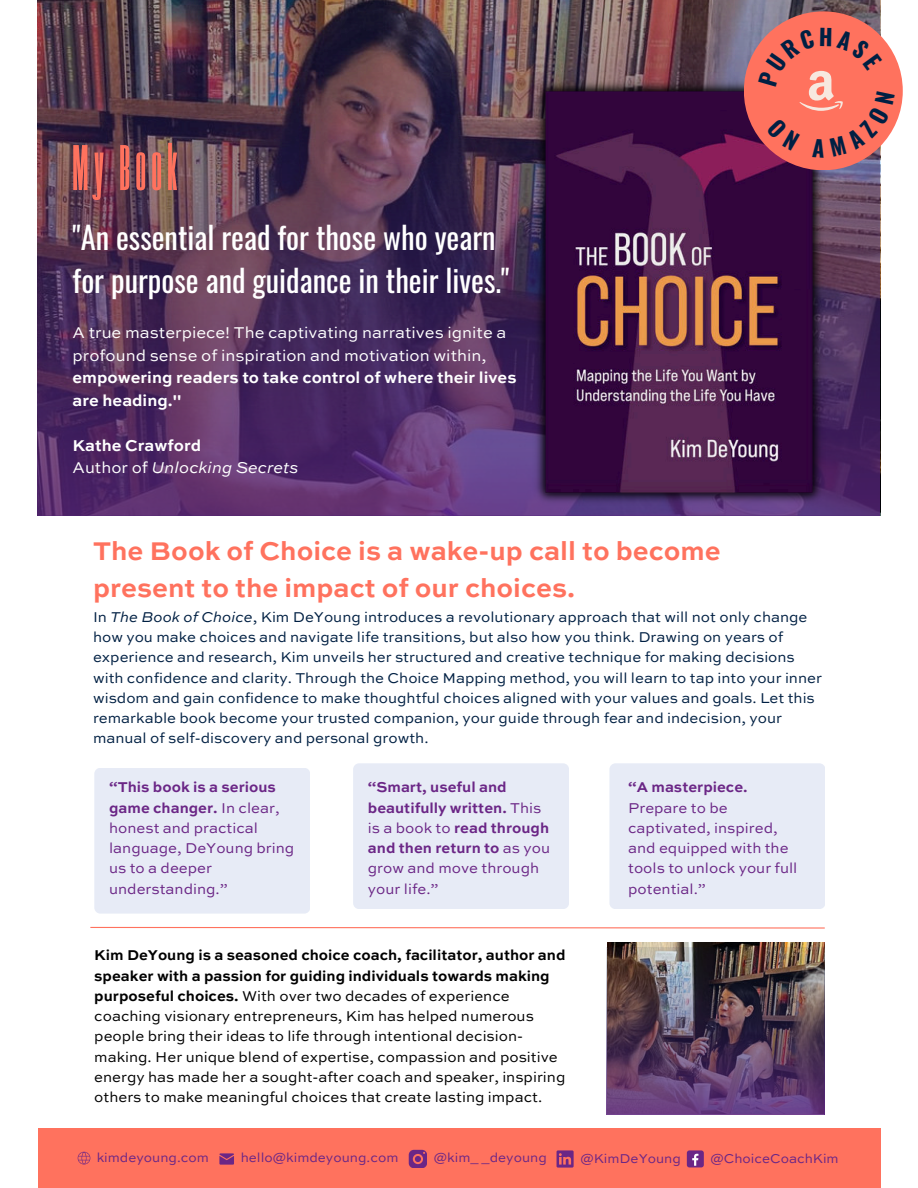
<style>
.page{position:relative;width:918px;height:1188px;background:#fff}
.page>*{position:absolute;margin:0;border:0;box-sizing:border-box;transform-origin:0 0}
.t1{font:700 75px "Ad U Sans";letter-spacing:.08em;color:#ff725e}
.t2{font:30.6px/42.8px "Oswald";color:#fff}
.t3{font:700 27px/37.2px "Sweet Sans Pro";color:#ff725e}
.t4{font:16.5px/22.5px "Sweet Sans Pro";color:#fff}
.t5{font:700 16.5px/22.5px "Sweet Sans Pro";color:#fff}
.t6{font:italic 16.5px/22.5px "Sweet Sans Pro";color:#fff}
.t7{font:15px/20.2px "Sweet Sans Pro";color:#002043}
.t8{font:15px/20.2px "Sweet Sans Pro";color:#000}
.t9{font:15px/20.2px "Sweet Sans Pro";color:#6b2686}
.t10{font:700 15px/20.2px "Sweet Sans Pro";color:#6b2686}
.t11{font:13.5px "Sweet Sans Pro";color:#6b2686}
.s1{font-weight:700;font-style:normal}
.s2{font-style:normal}
.s3{font-style:italic}
.s4{font-weight:700}
.s5{font-weight:400}
</style>
<div class="page">
<img style="left:37px;top:0;width:843px;height:515px">
<img style="left:530px;top:69px;width:297px;height:446px">
<div style="left:744px;top:11px;width:159px;height:159px;background:#ff725e;border-radius:50%"></div>
<svg style="left:90px;top:926px;width:735px;height:3px"></svg>
<img style="left:608px;top:942px;width:217px;height:5px">
<img style="left:606px;top:947px;width:219px;height:168px">
<div style="left:94px;top:768px;width:216px;height:146px;background:#e7ebf6;border-radius:6px"></div>
<div style="left:353px;top:763px;width:216px;height:146px;background:#e7ebf6;border-radius:6px"></div>
<div style="left:609px;top:763px;width:216px;height:146px;background:#e7ebf6;border-radius:6px"></div>
<div style="left:38px;top:1129px;width:842px;height:59px;background:#ff725e"></div>
<svg style="left:78px;top:1152px;width:12px;height:12px"></svg>
<svg style="left:219px;top:1153px;width:15px;height:12px"></svg>
<svg style="left:409px;top:1150px;width:18px;height:18px"></svg>
<svg style="left:557px;top:1150px;width:16px;height:17px"></svg>
<div style="left:687px;top:1150px;width:17px;height:17px;background:#6b2686;border-radius:3px"></div>
<svg style="left:692px;top:1154px;width:6px;height:12px"></svg>
<svg style="left:758px;top:28px;width:137px;height:130px"></svg>
<h1 class="t1" style="left:73px;top:136px;width:106px">My Book</h1>
<h2 class="t2" style="left:73px;top:214px;width:438px">"An essential read for those who yearn for purpose and guidance in their lives."</h2>
<p class="t4" style="left:73px;top:321px;width:435px">A true masterpiece! The captivating narratives ignite a profound sense of inspiration and motivation within,</p>
<p class="t5" style="left:73px;top:365px;width:445px">empowering readers to take control of where their lives are heading."</p>
<p class="t6" style="left:73px;top:433px;width:228px"><span class="s1">Kathe Crawford<br></span><span class="s2">Author of</span> Unlocking Secrets</p>
<h3 class="t3" style="left:93px;top:531px;width:629px">The Book of Choice is a wake-up call to become present to the impact of our choices.</h3>
<p class="t7" style="left:93px;top:606px;width:730px">In <span class="s3">The Book of Choice</span>, Kim DeYoung introduces a revolutionary approach that will not only change how you make choices and navigate life transitions, but also how you think. Drawing on years of experience and research, Kim unveils her structured and creative technique for making decisions with confidence and clarity. Through the Choice Mapping method, you will learn to tap into your inner wisdom and gain confidence to make thoughtful choices aligned with your values and goals. Let this remarkable book become your trusted companion, your guide through fear and indecision, your manual of self-discovery and personal growth.</p>
<p class="t9" style="left:109px;top:777px;width:187px"><span class="s4">“This book is a serious game changer.</span> In clear, honest and practical language, DeYoung bring us to a deeper understanding.”</p>
<p class="t10" style="left:368px;top:776px;width:184px">“Smart, useful and beautifully written. <span class="s5">This is a book to</span> read through and then return to <span class="s5">as you grow and move through your life.”</span></p>
<p class="t10" style="left:628px;top:776px;width:121px">“A masterpiece.</p>
<p class="t9" style="left:628px;top:797px;width:171px">Prepare to be captivated, inspired, and equipped with the tools to unlock your full potential.”</p>
<p class="t8" style="left:94px;top:945px;width:473px"><span class="s4">Kim DeYoung is a seasoned choice coach, facilitator, author and speaker with a passion for guiding individuals towards making purposeful choices.</span> With over two decades of experience coaching visionary entrepreneurs, Kim has helped numerous people bring their ideas to life through intentional decision&shy;making. Her unique blend of expertise, compassion and positive energy has made her a sought-after coach and speaker, inspiring others to make meaningful choices that create lasting impact.</p>
<p class="t11" style="left:97px;top:1148px;width:114px">kimdeyoung.com</p>
<p class="t11" style="left:241px;top:1148px;width:159px">hello@kimdeyoung.com</p>
<p class="t11" style="left:434px;top:1148px;width:114px">@kim_ _deyoung</p>
<p class="t11" style="left:580px;top:1149px;width:102px">@KimDeYoung</p>
<p class="t11" style="left:711px;top:1149px;width:130px">@ChoiceCoachKim</p>
</div>
